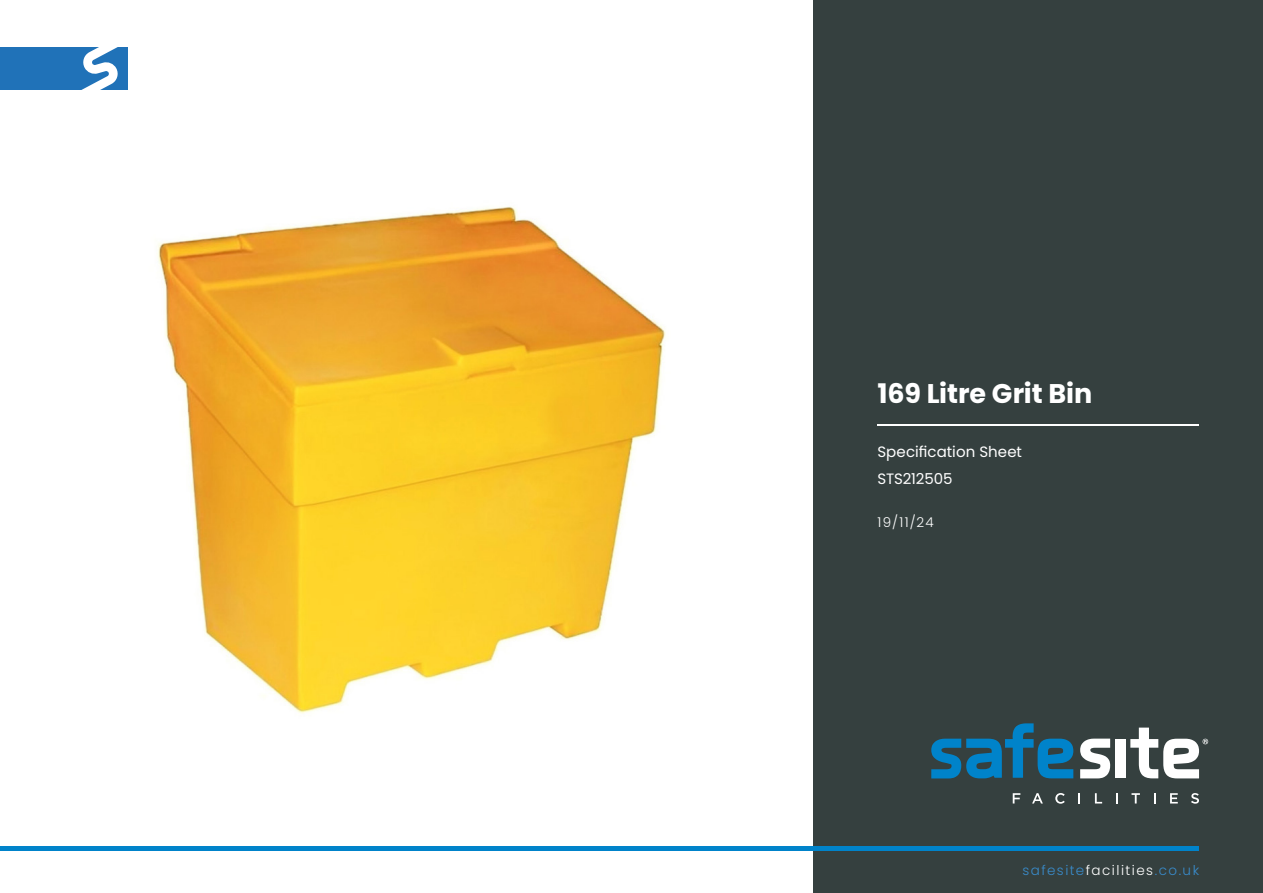
<style>
.page{position:relative;width:1263px;height:893px;background:#fff}
.page>*{position:absolute;margin:0;border:0;box-sizing:border-box;transform-origin:0 0}
.t1{font:700 27px "Poppins";letter-spacing:-.005em;color:#fff}
.t2{font:15px "Poppins";color:#fff}
.t3{font:300 13.5px "Poppins";letter-spacing:.11em;color:#398bca}
.t4{font:300 13.5px "Poppins";color:#fff}
.s1{color:#fff}
</style>
<div class="page">
<div style="left:814px;top:0;width:449px;height:893px;background:#35403f"></div>
<svg style="left:931px;top:723px;width:142px;height:55px"></svg>
<div style="left:1115px;top:739px;width:10px;height:38px;background:#fff"></div>
<svg style="left:1080px;top:739px;width:30px;height:39px"></svg>
<svg style="left:1013px;top:793px;width:7px;height:10px"></svg>
<svg style="left:1032px;top:793px;width:11px;height:10px"></svg>
<svg style="left:1055px;top:793px;width:10px;height:11px"></svg>
<svg style="left:1078px;top:793px;width:2px;height:10px"></svg>
<svg style="left:1095px;top:793px;width:7px;height:10px"></svg>
<svg style="left:1116px;top:793px;width:2px;height:10px"></svg>
<svg style="left:1131px;top:793px;width:9px;height:10px"></svg>
<svg style="left:1170px;top:793px;width:8px;height:10px"></svg>
<svg style="left:1191px;top:793px;width:8px;height:11px"></svg>
<svg style="left:1130px;top:728px;width:78px;height:50px"></svg>
<hr style="left:877px;top:424px;width:322px;height:1px;background:#fff">
<img style="left:157px;top:206px;width:509px;height:508px">
<hr style="left:0;top:846px;width:1199px;height:4px;background:#0083ca">
<div style="left:0;top:47px;width:128px;height:42px;background:#2072b8"></div>
<svg style="left:83px;top:47px;width:35px;height:42px"></svg>
<p class="t1" style="left:877px;top:377px;width:216px">169 Litre Grit Bin</p>
<p class="t2" style="left:877px;top:443px;width:146px">Specification Sheet</p>
<p class="t2" style="left:877px;top:470px;width:77px">STS212505</p>
<p class="t4" style="left:877px;top:514px;width:58px">19/11/24</p>
<p class="t3" style="left:1022px;top:862px;width:178px">safesite<span class="s1">facilities</span>.co.uk</p>
</div>
